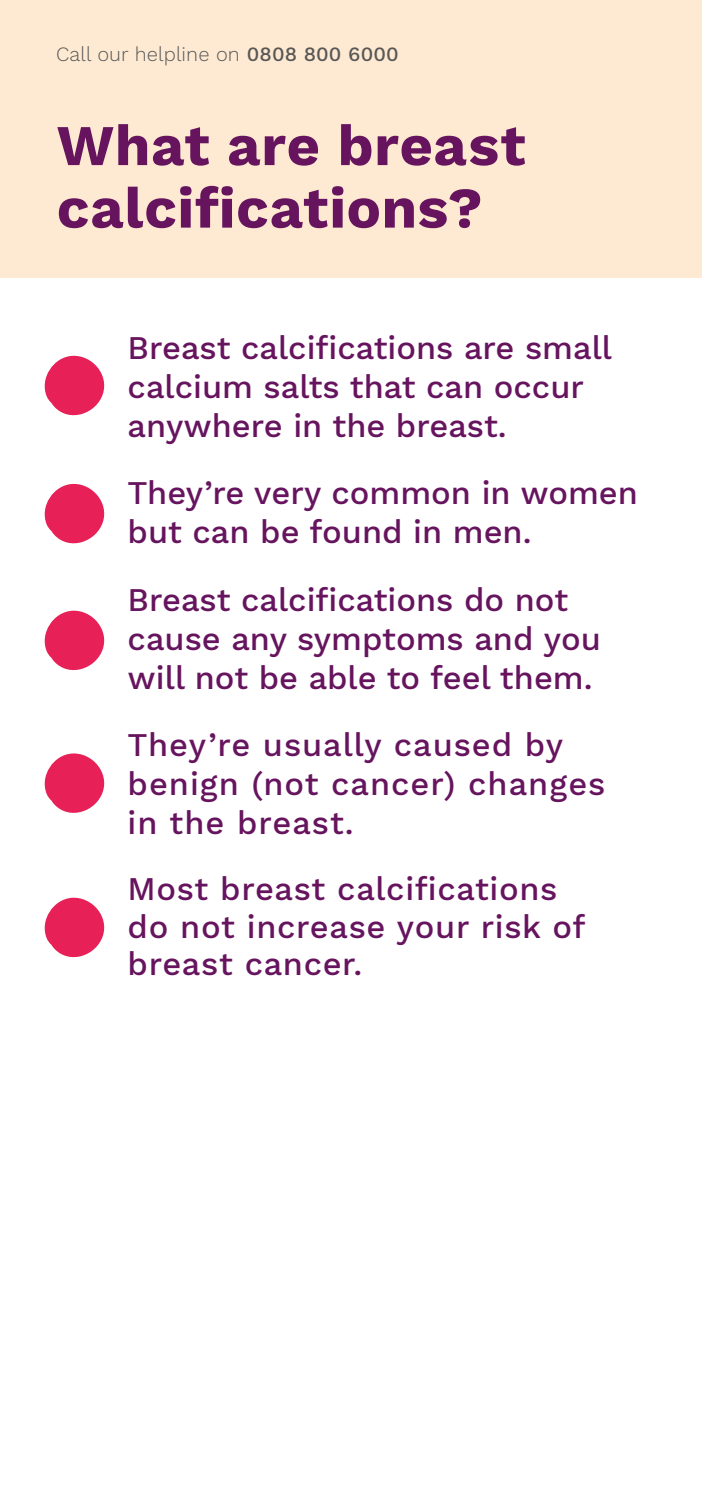
<style>
.page{position:relative;width:702px;height:1489px;background:#fff}
.page>*{position:absolute;margin:0;border:0;box-sizing:border-box;transform-origin:0 0}
.t1{font:700 57.5px/62.5px "Work Sans";letter-spacing:.01em;color:#66145e}
.t2{font:500 32.5px/39px "Work Sans";color:#66145e}
.t3{font:500 32.5px/37.5px "Work Sans";letter-spacing:.02em;color:#66145e}
.t4{font:500 32.5px/39px "Work Sans";letter-spacing:.03em;color:#66145e}
.t5{font:300 20px "Work Sans";letter-spacing:.005em;color:#575756}
.s1{font-weight:500}
</style>
<div class="page">
<div style="left:0;top:0;width:702px;height:278px;background:#fee9d2"></div>
<svg style="left:44px;top:355px;width:61px;height:61px"></svg>
<svg style="left:44px;top:483px;width:61px;height:61px"></svg>
<svg style="left:44px;top:610px;width:61px;height:61px"></svg>
<svg style="left:44px;top:753px;width:61px;height:60px"></svg>
<svg style="left:44px;top:897px;width:61px;height:61px"></svg>
<p class="t5" style="left:56px;top:43px;width:344px">Call our helpline on <span class="s1">0808 800 6000</span></p>
<h1 class="t1" style="left:57px;top:117px;width:470px">What are breast calcifications?</h1>
<p class="t2" style="left:128px;top:330px;width:486px">Breast calcifications are small calcium salts that can occur anywhere in the breast.</p>
<p class="t2" style="left:128px;top:475px;width:512px">They’re very common in women but can be found in men.</p>
<p class="t2" style="left:128px;top:581px;width:474px">Breast calcifications do not cause any symptoms and you will not be able to feel them.</p>
<p class="t4" style="left:128px;top:727px;width:479px">They’re usually caused by benign (not cancer) changes in the breast.</p>
<p class="t3" style="left:128px;top:871px;width:459px">Most breast calcifications do not increase your risk of breast cancer.</p>
</div>
